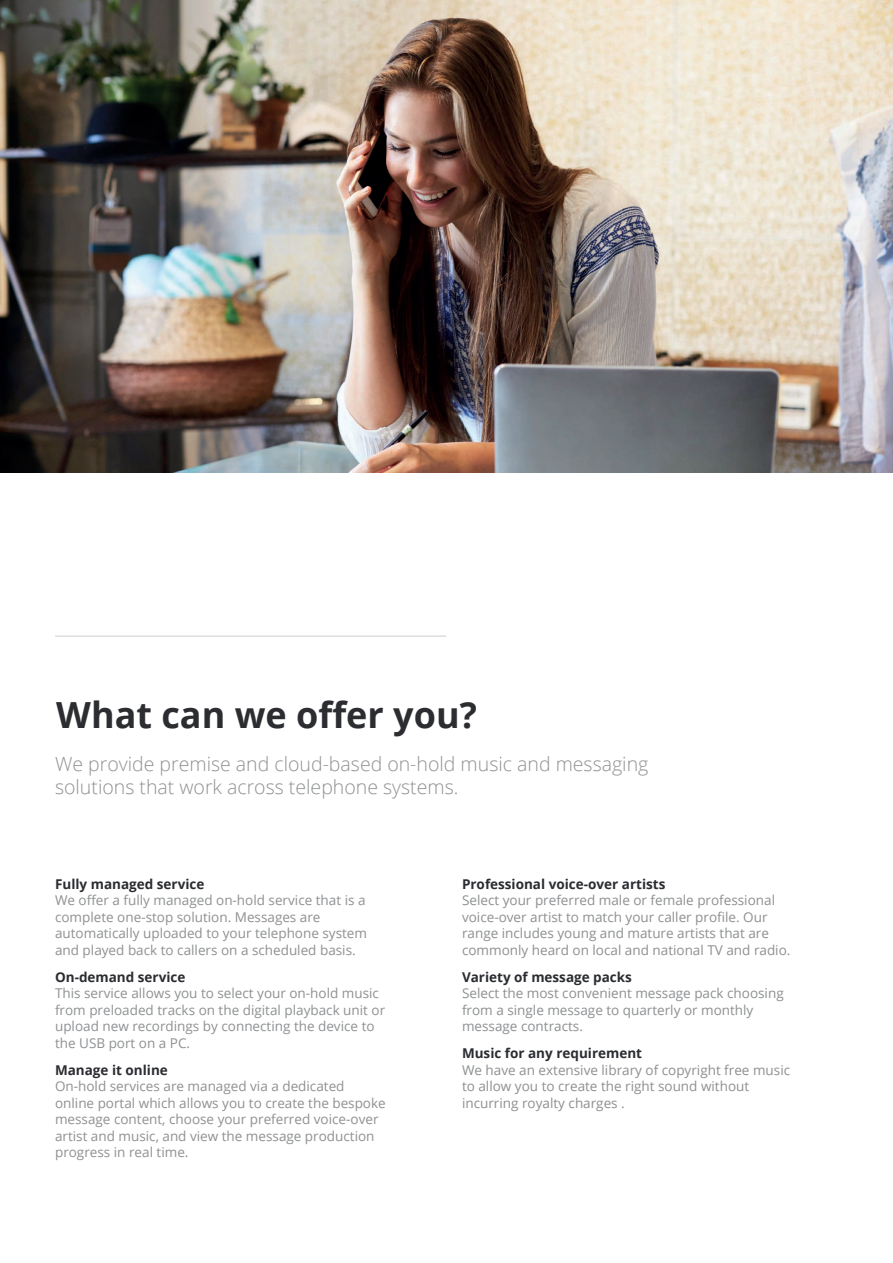
<style>
.page{position:relative;width:893px;height:1263px;background:#fff}
.page>*{position:absolute;margin:0;border:0;box-sizing:border-box;transform-origin:0 0}
.t1{font:700 36px "Open Sans";color:#2b2d30}
.t2{font:300 19.5px/23.4px "Open Sans";color:#8e9092}
.t3{font:13.5px/16.5px "Open Sans";color:#8e9092}
.t4{font:13.5px/16.5px "Open Sans";color:#8d8f91}
.t5{font:700 13.5px "Open Sans";color:#2a2c31}
.t6{font:700 13.5px "Open Sans";color:#2b2c31}
</style>
<div class="page">
<hr style="left:55px;top:636px;width:391px;height:1px;background:#8e9092">
<img style="left:0;top:0;width:893px;height:472px">
<h1 class="t1" style="left:56px;top:689px;width:422px">What can we offer you?</h1>
<h2 class="t2" style="left:55px;top:751px;width:595px">We provide premise and cloud-based on-hold music and messaging solutions that work across telephone systems.</h2>
<p class="t6" style="left:55px;top:874px;width:151px">Fully managed service</p>
<p class="t3" style="left:55px;top:892px;width:313px">We offer a fully managed on-hold service that is a complete one-stop solution. Messages are automatically uploaded to your telephone system and played back to callers on a scheduled basis.</p>
<p class="t6" style="left:55px;top:967px;width:132px">On-demand service</p>
<p class="t3" style="left:55px;top:985px;width:332px">This service allows you to select your on-hold music from preloaded tracks on the digital playback unit or upload new recordings by connecting the device to the USB port on a PC.</p>
<p class="t6" style="left:55px;top:1060px;width:114px">Manage it online</p>
<p class="t3" style="left:55px;top:1078px;width:332px">On-hold services are managed via a dedicated online portal which allows you to create the bespoke message content, choose your preferred voice-over artist and music, and view the message production progress in real time.</p>
<p class="t5" style="left:462px;top:874px;width:205px">Professional voice-over artists</p>
<p class="t4" style="left:462px;top:892px;width:330px">Select your preferred male or female professional voice-over artist to match your caller profile. Our range includes young and mature artists that are commonly heard on local and national TV and radio.</p>
<p class="t5" style="left:462px;top:967px;width:171px">Variety of message packs</p>
<p class="t4" style="left:462px;top:985px;width:323px">Select the most convenient message pack choosing from a single message to quarterly or monthly message contracts.</p>
<p class="t5" style="left:462px;top:1044px;width:182px">Music for any requirement</p>
<p class="t4" style="left:462px;top:1061px;width:330px">We have an extensive library of copyright free music to allow you to create the right sound without incurring royalty charges .</p>
</div>
